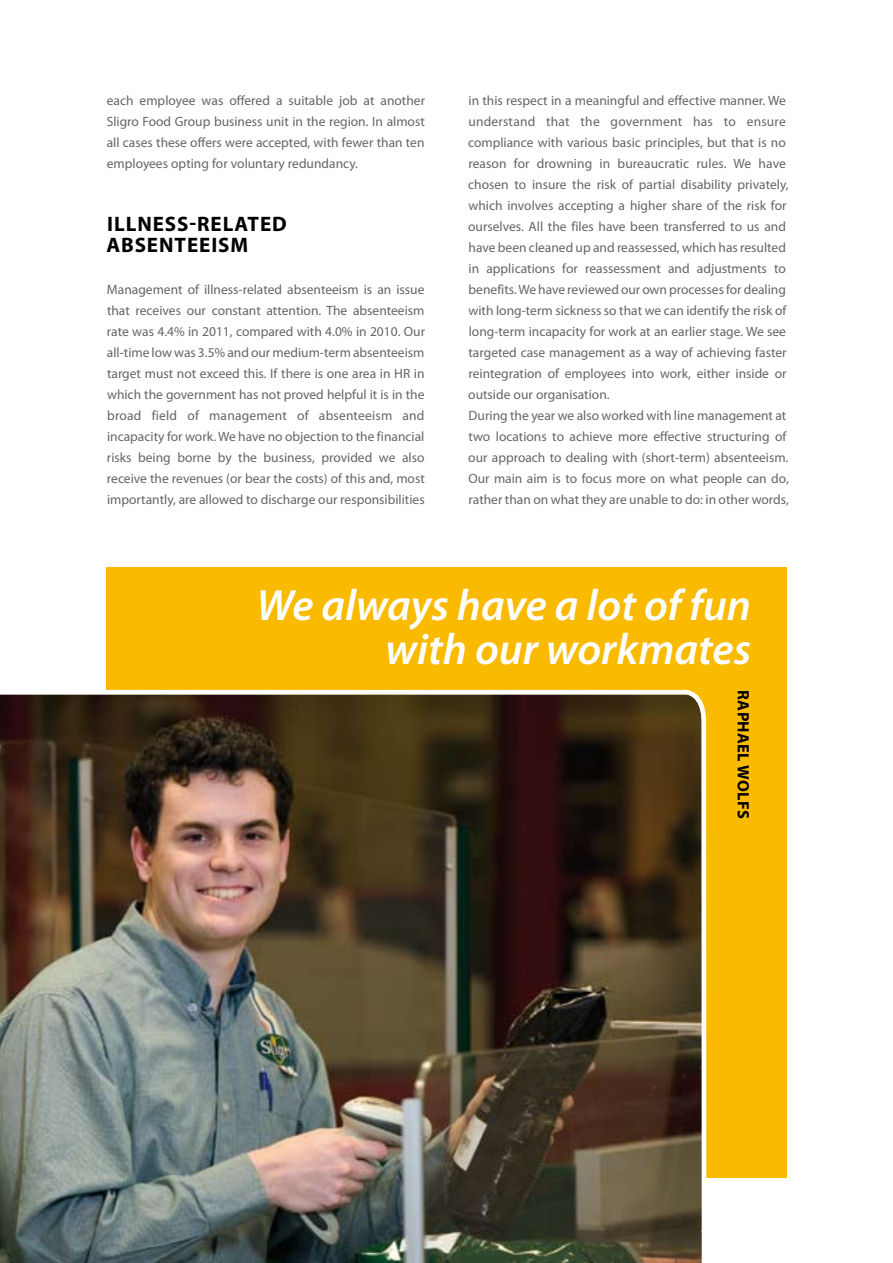
<style>
.page{position:relative;width:893px;height:1263px;background:#fff}
.page>*{position:absolute;margin:0;border:0;box-sizing:border-box;transform-origin:0 0}
.t1{font:italic 600 43.95px/43.5px "Myriad Pro";color:#fff;text-align:right}
.t2{font:700 21px/21px "Myriad Pro";letter-spacing:.045em;color:#000}
.t3{font:700 16.5px "Myriad Pro";letter-spacing:.02em;color:#000}
.t4{font:13.5px/21px "Myriad Pro";color:#646567;text-align:justify}
</style>
<div class="page">
<div style="left:106px;top:567px;width:681px;height:611px;background:#faba00"></div>
<img style="left:0;top:689px;width:707px;height:574px">
<p class="t4" style="left:107px;top:90px;width:320px">each employee was offered a suitable job at another Sligro Food Group business unit in the region. In almost all cases these offers were accepted, with fewer than ten employees opting for voluntary redundancy.</p>
<h2 class="t2" style="left:106px;top:213px;width:182px">ILLNESS-RELATED<br>ABSENTEEISM</h2>
<p class="t4" style="left:107px;top:279px;width:320px">Management of illness-related absenteeism is an issue that receives our constant attention. The absenteeism rate was 4.4% in 2011, compared with 4.0% in 2010. Our all-time low was 3.5% and our medium-term absenteeism target must not exceed this. If there is one area in HR in which the government has not proved helpful it is in the broad field of management of absenteeism and incapacity for work. We have no objection to the financial risks being borne by the business, provided we also receive the revenues (or bear the costs) of this and, most importantly, are allowed to discharge our responsibilities</p>
<p class="t4" style="left:468px;top:90px;width:322px;text-align:left">in this respect in a meaningful and effective manner. We understand that the government has to ensure compliance with various basic principles, but that is no reason for drowning in bureaucratic rules. We have chosen to insure the risk of partial disability privately, which involves accepting a higher share of the risk for ourselves. All the files have been transferred to us and have been cleaned up and reassessed, which has resulted in applications for reassessment and adjustments to benefits.We have reviewed our own processesfor dealing with long-term sickness so that we can identify the risk of long-term incapacity for work at an earlier stage. We see targeted case management as a way of achieving faster reintegration of employees into work, either inside or outside our organisation.<br>During the year we also worked with line management at two locations to achieve more effective structuring of our approach to dealing with (short-term) absenteeism.<br>Our main aim is to focus more on what people can do, rather than on what they are unable to do: in other words,</p>
<h1 class="t1" style="left:257px;top:583px;width:496px">We always have a lot of fun with our workmates</h1>
<p class="t3" style="left:754px;top:690px;width:130px;rotate:90deg">RAPHAEL WOLFS</p>
</div>
